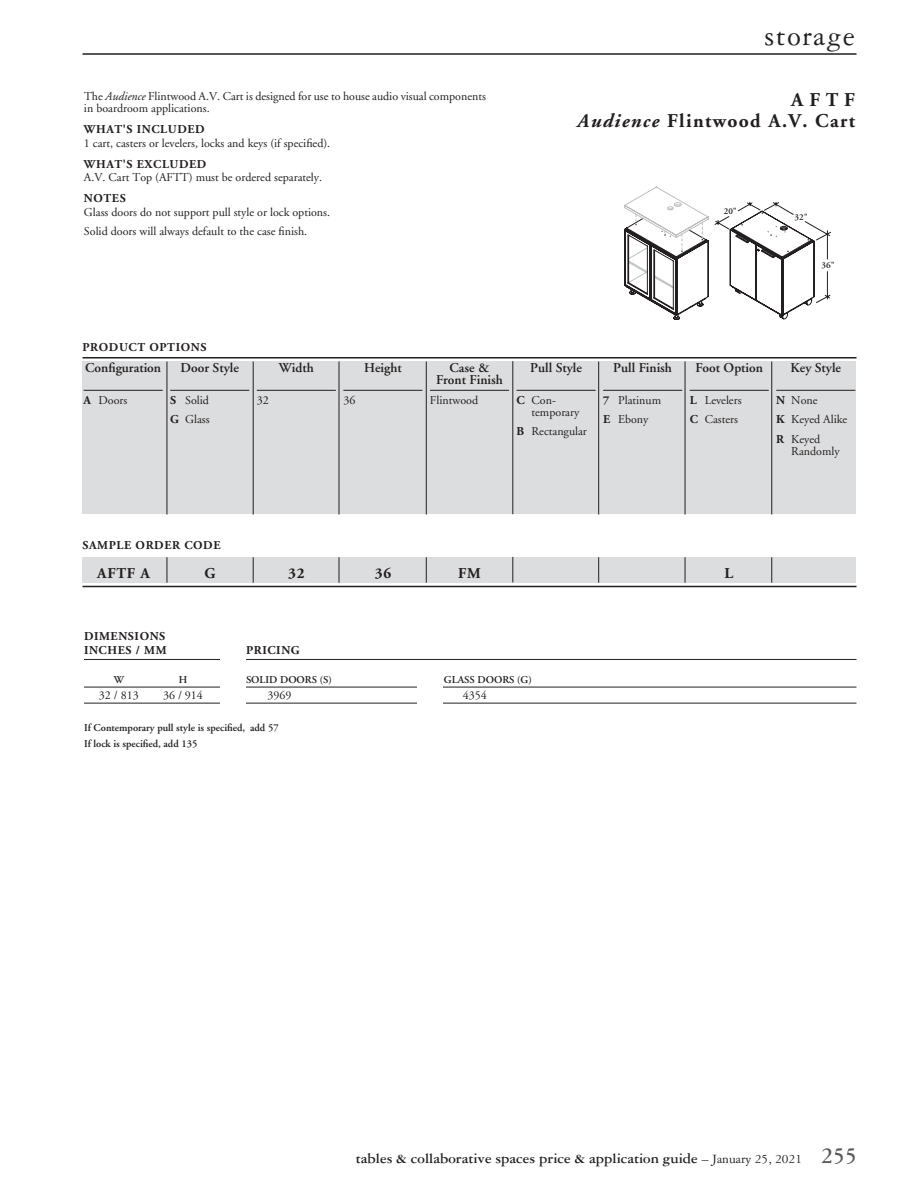
<style>
.page{position:relative;width:918px;height:1188px;background:#fff}
.page>*{position:absolute;margin:0;border:0;box-sizing:border-box;transform-origin:0 0}
.t1{font:30px "Garamond Three";letter-spacing:.05em;color:#231f20}
.t2{font:700 19.5px/21px "Adobe Garamond";letter-spacing:.07em;color:#231f20;text-align:right}
.t3{font:700 15px "Garamond Three";color:#231f20}
.t4{font:700 15px "Adobe Garamond";letter-spacing:.05em;color:#231f20}
.t5{font:600 13.5px/12px "Adobe Garamond";color:#231f20;text-align:center}
.t6{font:12px/19.5px "Adobe Garamond";color:#231f20}
.t7{font:700 12px/13.5px "Adobe Garamond";letter-spacing:.05em;color:#231f20}
.t8{font:600 10.5px/16px "Adobe Garamond";color:#231f20}
.t9{font:600 9px "Adobe Garamond";color:#231f20}
.s1{font-style:italic}
.s2{font-weight:700}
.s3{font-weight:400;font-size:13.5px}
.s4{font-size:24px;color:#58595b}
</style>
<div class="page">
<hr style="left:82px;top:53px;width:774px;height:2px;background:#231f20">
<svg style="left:624px;top:187px;width:207px;height:132px"></svg>
<div style="left:82px;top:362px;width:774px;height:152px;background:#dcddde"></div>
<hr style="left:84px;top:390px;width:79px;height:1px;background:#231f20">
<hr style="left:170px;top:390px;width:79px;height:1px;background:#231f20">
<hr style="left:257px;top:390px;width:79px;height:1px;background:#231f20">
<hr style="left:343px;top:390px;width:79px;height:1px;background:#231f20">
<hr style="left:430px;top:390px;width:79px;height:1px;background:#231f20">
<hr style="left:517px;top:390px;width:79px;height:1px;background:#231f20">
<hr style="left:603px;top:390px;width:79px;height:1px;background:#231f20">
<hr style="left:690px;top:390px;width:79px;height:1px;background:#231f20">
<hr style="left:776px;top:390px;width:79px;height:1px;background:#231f20">
<hr style="left:82px;top:357px;width:774px;height:1px;background:#231f20">
<hr style="left:167px;top:362px;width:1px;height:152px;background:#231f20">
<hr style="left:253px;top:362px;width:1px;height:152px;background:#231f20">
<hr style="left:771px;top:362px;width:1px;height:152px;background:#231f20">
<hr style="left:685px;top:362px;width:1px;height:152px;background:#231f20">
<hr style="left:82px;top:586px;width:774px;height:1px;background:#231f20">
<div style="left:82px;top:557px;width:774px;height:26px;background:#dcddde"></div>
<svg style="left:167px;top:557px;width:1px;height:26px"></svg>
<svg style="left:253px;top:557px;width:1px;height:26px"></svg>
<hr style="left:339px;top:362px;width:1px;height:152px;background:#231f20">
<svg style="left:339px;top:557px;width:1px;height:26px"></svg>
<hr style="left:426px;top:362px;width:1px;height:153px;background:#231f20">
<svg style="left:426px;top:557px;width:1px;height:26px"></svg>
<hr style="left:513px;top:361px;width:1px;height:153px;background:#231f20">
<svg style="left:513px;top:557px;width:1px;height:25px"></svg>
<svg style="left:685px;top:557px;width:1px;height:26px"></svg>
<hr style="left:598px;top:362px;width:1px;height:152px;background:#231f20">
<svg style="left:598px;top:557px;width:1px;height:26px"></svg>
<svg style="left:771px;top:557px;width:1px;height:26px"></svg>
<hr style="left:84px;top:659px;width:772px;height:1px;background:#231f20">
<hr style="left:84px;top:687px;width:772px;height:1px;background:#231f20">
<hr style="left:84px;top:703px;width:772px;height:1px;background:#231f20">
<div style="left:220px;top:630px;width:26px;height:77px;background:#fff"></div>
<div style="left:417px;top:668px;width:26px;height:237px;background:#fff"></div>
<p class="t6" style="left:84px;top:91px;width:403px;line-height:12px">The <span class="s1">Audience</span> Flintwood A.V. Cart is designed for use to house audio visual components in boardroom applications.</p>
<p class="t7" style="left:84px;top:123px;width:122px">WHAT'S INCLUDED</p>
<p class="t6" style="left:84px;top:134px;width:246px">1 cart, casters or levelers, locks and keys (if specified).</p>
<p class="t7" style="left:84px;top:157px;width:124px">WHAT'S EXCLUDED</p>
<p class="t6" style="left:84px;top:168px;width:238px">A.V. Cart Top (AFTT) must be ordered separately.</p>
<p class="t7" style="left:84px;top:192px;width:43px">NOTES</p>
<p class="t6" style="left:84px;top:203px;width:246px">Glass doors do not support pull style or lock options.<br>Solid doors will always default to the case finish.</p>
<h1 class="t1" style="left:764px;top:20px;width:92px">storage</h1>
<h2 class="t2" style="left:578px;top:89px;width:279px">AFTF<br><span class="s1">Audience</span> Flintwood A.V. Cart</h2>
<p class="t9" style="left:724px;top:206px;width:15px">20"</p>
<p class="t9" style="left:795px;top:212px;width:15px">32"</p>
<p class="t9" style="left:822px;top:260px;width:15px">36"</p>
<p class="t7" style="left:82px;top:340px;width:125px">PRODUCT OPTIONS</p>
<p class="t5" style="left:85px;top:362px;width:77px">Configuration</p>
<p class="t6" style="left:84px;top:391px;width:45px"><span class="s2">A</span> Doors</p>
<p class="t5" style="left:181px;top:362px;width:60px">Door Style</p>
<p class="t6" style="left:170px;top:391px;width:41px"><span class="s2">S</span> Solid<br><span class="s2">G</span> Glass</p>
<p class="t6" style="left:257px;top:391px;width:13px">32</p>
<p class="t5" style="left:279px;top:362px;width:36px">Width</p>
<p class="t6" style="left:343px;top:391px;width:13px">36</p>
<p class="t5" style="left:364px;top:362px;width:39px">Height</p>
<p class="t5" style="left:436px;top:362px;width:68px">Case &amp;<br>Front Finish</p>
<p class="t6" style="left:430px;top:391px;width:50px">Flintwood</p>
<p class="t5" style="left:530px;top:362px;width:53px">Pull Style</p>
<p class="t6" style="left:532px;top:395px;width:49px;line-height:12px;text-indent:-15px"><span class="s2">C</span> Con&shy;temporary</p>
<p class="t6" style="left:517px;top:422px;width:72px"><span class="s2">B</span> Rectangular</p>
<p class="t5" style="left:613px;top:362px;width:60px">Pull Finish</p>
<p class="t6" style="left:603px;top:391px;width:60px"><span class="s2">7</span> Platinum<br><span class="s2">E</span> Ebony</p>
<p class="t5" style="left:695px;top:362px;width:69px">Foot Option</p>
<p class="t6" style="left:690px;top:391px;width:53px"><span class="s2">L</span> Levelers<br><span class="s2">C</span> Casters</p>
<p class="t5" style="left:791px;top:362px;width:52px">Key Style</p>
<p class="t6" style="left:776px;top:391px;width:73px"><span class="s2">N</span> None<br><span class="s2">K</span> Keyed Alike<br><span class="s2">R</span> Keyed</p>
<p class="t6" style="left:791px;top:442px;width:50px">Randomly</p>
<p class="t7" style="left:82px;top:538px;width:140px">SAMPLE ORDER CODE</p>
<p class="t4" style="left:97px;top:565px;width:54px">AFTF A</p>
<p class="t4" style="left:204px;top:565px;width:13px">G</p>
<p class="t4" style="left:288px;top:565px;width:18px">32</p>
<p class="t4" style="left:375px;top:565px;width:18px">36</p>
<p class="t4" style="left:458px;top:565px;width:24px">FM</p>
<p class="t4" style="left:725px;top:565px;width:10px">L</p>
<p class="t7" style="left:84px;top:630px;width:84px">DIMENSIONS<br>INCHES / MM</p>
<p class="t7" style="left:246px;top:643px;width:55px">PRICING</p>
<p class="t8" style="left:114px;top:672px;width:12px">W</p>
<p class="t8" style="left:179px;top:672px;width:10px">H</p>
<p class="t8" style="left:246px;top:672px;width:87px">SOLID DOORS (S)</p>
<p class="t8" style="left:444px;top:672px;width:89px">GLASS DOORS (G)</p>
<p class="t6" style="left:99px;top:686px;width:41px">32 / 813</p>
<p class="t6" style="left:163px;top:686px;width:41px">36 / 914</p>
<p class="t6" style="left:267px;top:686px;width:25px">3969</p>
<p class="t6" style="left:463px;top:686px;width:25px">4354</p>
<p class="t8" style="left:84px;top:720px;width:196px">If Contemporary pull style is specified, add 57<br>If lock is specified, add 135</p>
<p class="t3" style="left:356px;top:1150px;width:503px">tables &amp; collaborative spaces price &amp; application guide <span class="s3">– January 25, 2021</span> <span class="s4">255</span></p>
</div>
